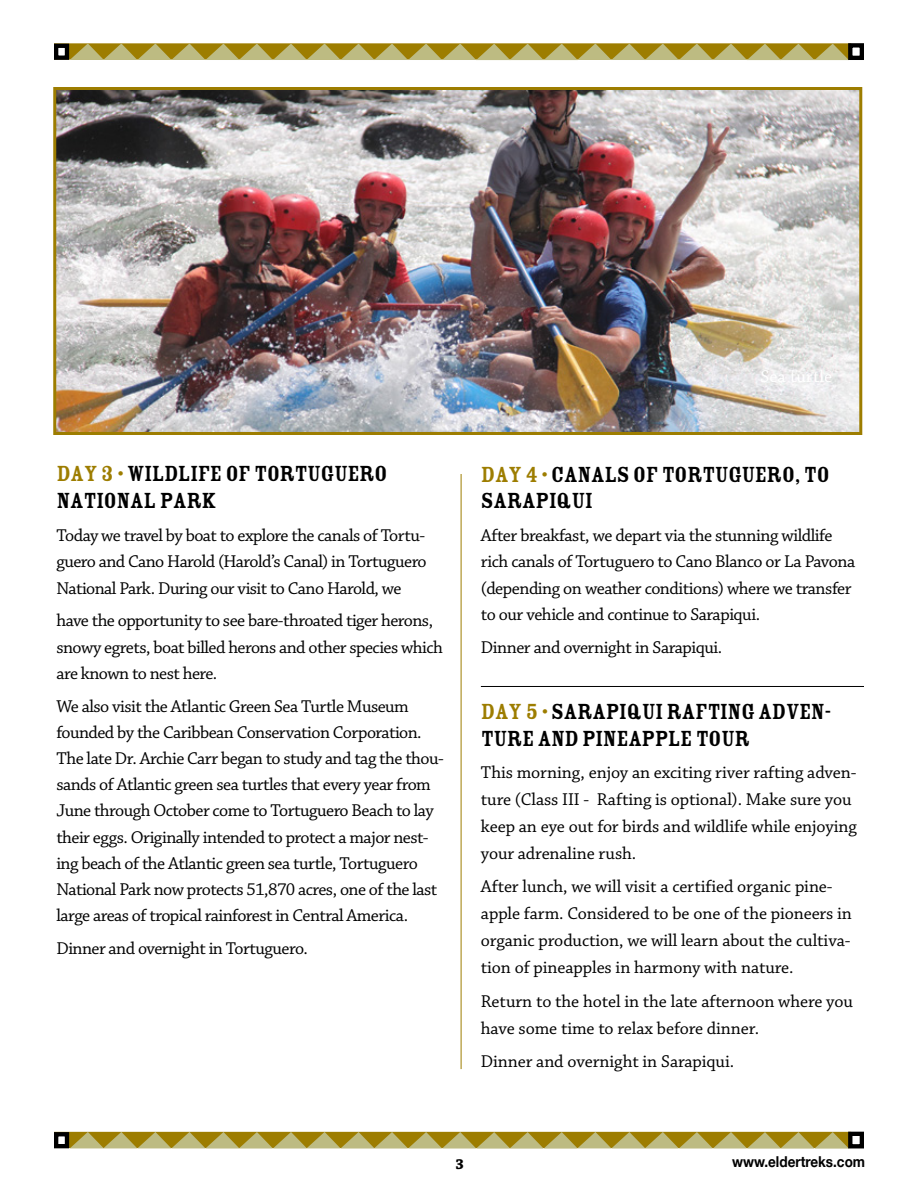
<style>
.page{position:relative;width:918px;height:1188px;background:#fff}
.page>*{position:absolute;margin:0;border:0;box-sizing:border-box;transform-origin:0 0}
.t1{font:24px/27px "Rosewood Std Fill";letter-spacing:-.03em;color:#000}
.t2{font:18px/26.2px "Chaparral Pro";letter-spacing:-.025em;color:#000}
.t3{font:18px/27px "Chaparral Pro";letter-spacing:-.005em;color:#000}
.t4{font:18px "Chaparral Pro";color:#fff}
.t5{font:700 15px "Helvetica Neue";color:#000;scale:.9 1}
.t6{font:700 15px "Chaparral Pro";color:#000}
.s1{color:#9d7d00}
</style>
<div class="page">
<svg style="left:70px;top:1132px;width:779px;height:17px;background:#af9f46"></svg>
<div style="left:54px;top:1132px;width:15px;height:16px;border:4px solid #000"></div>
<div style="left:848px;top:1132px;width:16px;height:16px;border:4px solid #000"></div>
<svg style="left:70px;top:43px;width:778px;height:17px;background:#ae9d44"></svg>
<div style="left:54px;top:44px;width:15px;height:16px;border:4px solid #000"></div>
<div style="left:848px;top:43px;width:16px;height:17px;border:4px solid #000"></div>
<hr style="left:481px;top:686px;width:383px;height:1px;background:#000">
<hr style="left:461px;top:474px;width:1px;height:595px;background:#9d7d00">
<img style="left:57px;top:91px;width:801px;height:340px">
<div style="left:53px;top:87px;width:809px;height:348px;border:3px solid #9d7d00"></div>
<h1 class="t1" style="left:56px;top:460px;width:333px"><span class="s1">DAY 3 •</span> WILDLIFE OF TORTUGUERO<br>NATIONAL PARK</h1>
<p class="t2" style="left:56px;top:523px;width:372px;text-align:justify">Today we travel by boat to explore the canals of Tortu&shy;guero and Cano Harold (Harold’s Canal) in Tortuguero National Park. During our visit to Cano Harold, we</p>
<p class="t2" style="left:56px;top:608px;width:388px">have the opportunity to see bare-throated tiger herons, snowy egrets, boat billed herons and other species which are known to nest here.</p>
<p class="t2" style="left:56px;top:693px;width:389px">We also visit the Atlantic Green Sea Turtle Museum founded by the Caribbean Conservation Corporation.<br>The late Dr. Archie Carr began to study and tag the thou&shy;sands of Atlantic green sea turtles that every year from June through October come to Tortuguero Beach to lay their eggs. Originally intended to protect a major nest&shy;ing beach of the Atlantic green sea turtle, Tortuguero National Park now protects 51,870 acres, one of the last large areas of tropical rainforest in Central America.</p>
<p class="t2" style="left:56px;top:936px;width:253px">Dinner and overnight in Tortuguero.</p>
<p class="t4" style="left:760px;top:367px;width:73px">Sea turtle</p>
<h1 class="t1" style="left:481px;top:462px;width:351px;line-height:26.2px"><span class="s1">DAY 4 •</span> CANALS OF TORTUGUERO, TO<br>SARAPIQUI</h1>
<p class="t2" style="left:481px;top:523px;width:376px">After breakfast, we depart via the stunning wildlife rich canals of Tortuguero to Cano Blanco or La Pavona (depending on weather conditions) where we transfer to our vehicle and continue to Sarapiqui.</p>
<p class="t2" style="left:481px;top:635px;width:243px">Dinner and overnight in Sarapiqui.</p>
<h1 class="t1" style="left:481px;top:698px;width:352px"><span class="s1">DAY 5 •</span> SARAPIQUI RAFTING ADVEN-<br>TURE AND PINEAPPLE TOUR</h1>
<p class="t3" style="left:481px;top:759px;width:377px">This morning, enjoy an exciting river rafting adven&shy;ture (Class III - Rafting is optional). Make sure you keep an eye out for birds and wildlife while enjoying your adrenaline rush.</p>
<p class="t3" style="left:481px;top:874px;width:373px">After lunch, we will visit a certified organic pine&shy;apple farm. Considered to be one of the pioneers in organic production, we will learn about the cultiva&shy;tion of pineapples in harmony with nature.</p>
<p class="t3" style="left:481px;top:988px;width:373px">Return to the hotel in the late afternoon where you have some time to relax before dinner.</p>
<p class="t3" style="left:481px;top:1049px;width:255px">Dinner and overnight in Sarapiqui.</p>
<p class="t6" style="left:456px;top:1156px;width:10px">3</p>
<p class="t5" style="left:732px;top:1150px;width:149px">www.eldertreks.com</p>
</div>
